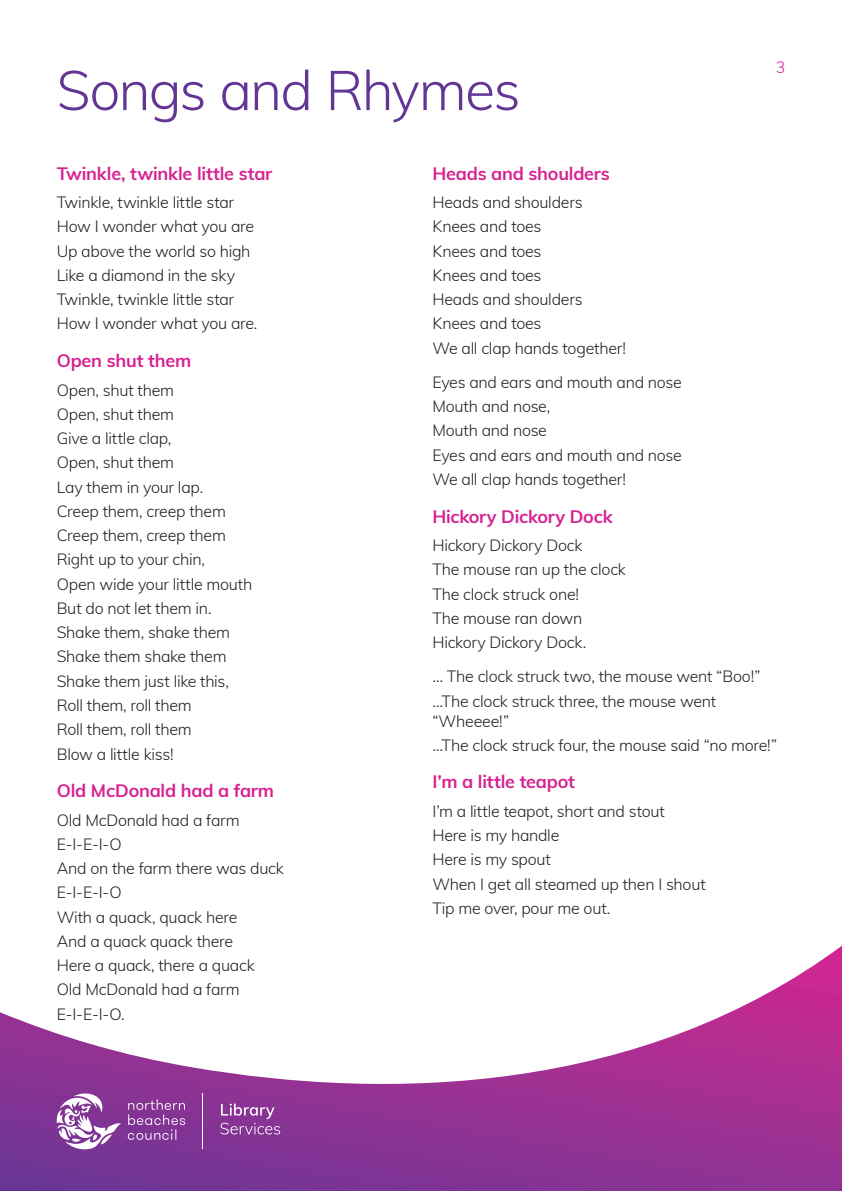
<style>
.page{position:relative;width:842px;height:1191px;background:#fff}
.page>*{position:absolute;margin:0;border:0;box-sizing:border-box;transform-origin:0 0}
.t1{font:300 55px "Muli";letter-spacing:-.03em;color:#633695}
.t2{font:700 18px "Muli";letter-spacing:-.01em;color:#d72291}
.t3{font:300 16px/24.3px "Muli";letter-spacing:-.015em;color:#231f20}
.t4{font:300 16px "Muli";color:#d72291}
</style>
<div class="page">
<svg style="left:0;top:945px;width:842px;height:246px"></svg>
<hr style="left:202px;top:1093px;width:1px;height:56px;background:#fff">
<svg style="left:128px;top:1099px;width:57px;height:40px;background:#9551a3"></svg>
<svg style="left:57px;top:1093px;width:64px;height:56px"></svg>
<svg style="left:220px;top:1103px;width:60px;height:31px;background:#9c56a6"></svg>
<h1 class="t1" style="left:57px;top:50px;width:465px">Songs and Rhymes</h1>
<p class="t4" style="left:776px;top:55px;width:11px">3</p>
<p class="t2" style="left:57px;top:160px;width:217px">Twinkle, twinkle little star</p>
<p class="t3" style="left:57px;top:189px;width:202px">Twinkle, twinkle little star<br>How I wonder what you are<br>Up above the world so high<br>Like a diamond in the sky<br>Twinkle, twinkle little star<br>How I wonder what you are.</p>
<p class="t2" style="left:57px;top:347px;width:136px">Open shut them</p>
<p class="t3" style="left:57px;top:377px;width:197px">Open, shut them<br>Open, shut them<br>Give a little clap,<br>Open, shut them<br>Lay them in your lap.<br>Creep them, creep them<br>Creep them, creep them<br>Right up to your chin,<br>Open wide your little mouth<br>But do not let them in.<br>Shake them, shake them<br>Shake them shake them<br>Shake them just like this,<br>Roll them, roll them<br>Roll them, roll them<br>Blow a little kiss!</p>
<p class="t2" style="left:57px;top:777px;width:219px">Old McDonald had a farm</p>
<p class="t3" style="left:57px;top:807px;width:229px">Old McDonald had a farm<br>E-I-E-I-O<br>And on the farm there was duck<br>E-I-E-I-O<br>With a quack, quack here<br>And a quack quack there<br>Here a quack, there a quack<br>Old McDonald had a farm<br>E-I-E-I-O.</p>
<p class="t2" style="left:432px;top:160px;width:179px">Heads and shoulders</p>
<p class="t3" style="left:432px;top:189px;width:195px">Heads and shoulders<br>Knees and toes<br>Knees and toes<br>Knees and toes<br>Heads and shoulders<br>Knees and toes<br>We all clap hands together!</p>
<p class="t3" style="left:432px;top:369px;width:251px">Eyes and ears and mouth and nose<br>Mouth and nose,<br>Mouth and nose<br>Eyes and ears and mouth and nose<br>We all clap hands together!</p>
<p class="t2" style="left:432px;top:503px;width:182px">Hickory Dickory Dock</p>
<p class="t3" style="left:432px;top:532px;width:195px">Hickory Dickory Dock<br>The mouse ran up the clock<br>The clock struck one!<br>The mouse ran down<br>Hickory Dickory Dock.</p>
<p class="t3" style="left:432px;top:663px;width:330px">… The clock struck two, the mouse went “Boo!” …The clock struck three, the mouse went</p>
<p class="t3" style="left:432px;top:708px;width:346px">“Wheeee!”<br>…The clock struck four, the mouse said “no more!”</p>
<p class="t2" style="left:432px;top:768px;width:144px">I’m a little teapot</p>
<p class="t3" style="left:432px;top:798px;width:275px">I’m a little teapot, short and stout<br>Here is my handle<br>Here is my spout<br>When I get all steamed up then I shout<br>Tip me over, pour me out.</p>
</div>
